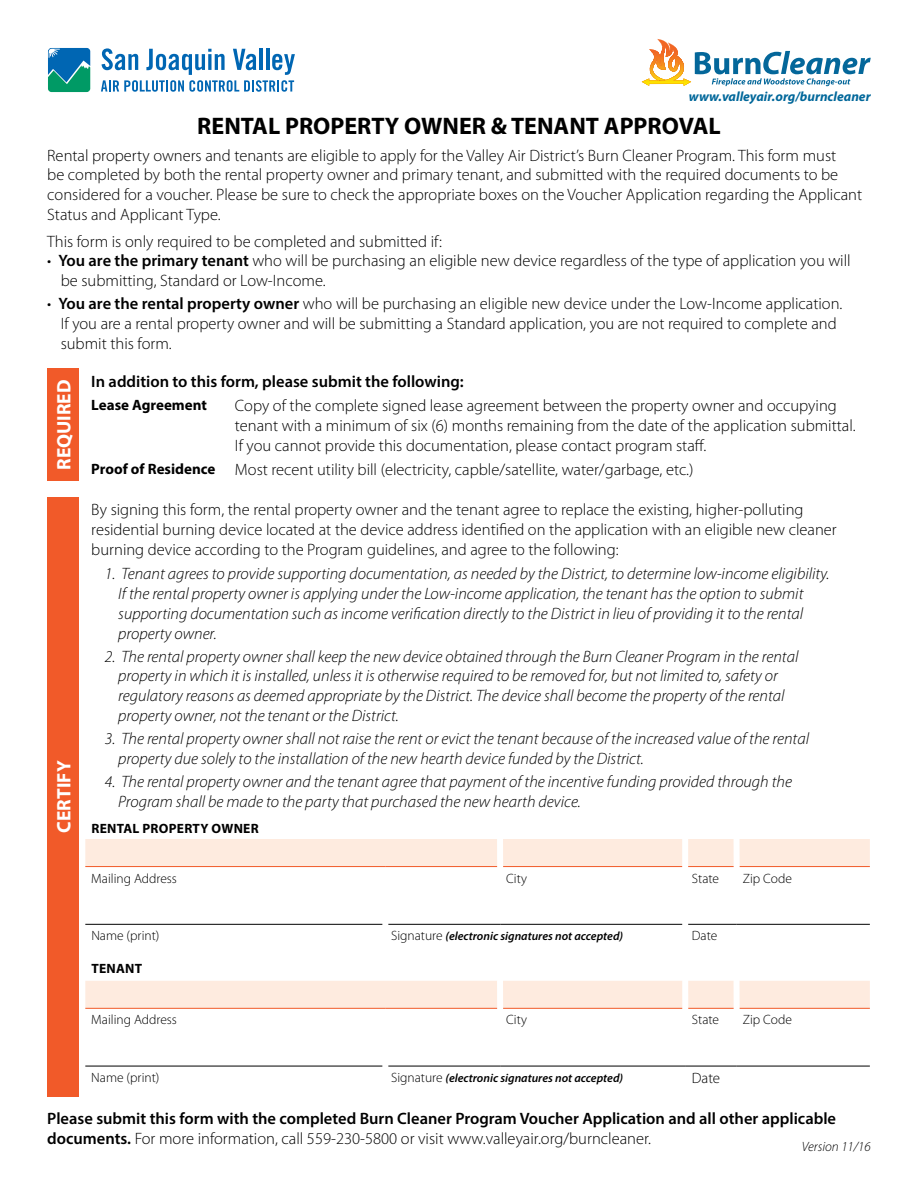
<style>
.page{position:relative;width:918px;height:1188px;background:#fff}
.page>*{position:absolute;margin:0;border:0;box-sizing:border-box;transform-origin:0 0}
.t1{font:700 24px "Myriad Pro";color:#000}
.t2{font:700 19.5px "Myriad Pro";color:#fff}
.t3{font:300 16.5px/19.8px "Myriad Pro";color:#000}
.t4{font:italic 300 16.5px/19.8px "Myriad Pro";color:#000}
.t5{font:600 16.5px/19.8px "Myriad Pro";color:#000}
.t6{font:700 15px "Myriad Pro";color:#000}
.t7{font:300 15px "Myriad Pro";color:#000}
.t8{font:300 13.5px "Myriad Pro";color:#000}
.t9{font:italic 700 13.5px "Myriad Pro";color:#01679a}
.t10{font:700 13.5px "Myriad Pro";letter-spacing:.02em;color:#000}
.t11{font:italic 300 13.5px "Myriad Pro";color:#000}
.t12{font:italic 600 12px "Myriad Pro";color:#000}
.s1{font-weight:600}
.s2{font-weight:700;font-size:15px}
.s3{font-weight:300;font-style:normal;font-size:13.5px}
.s4{font-weight:300}
</style>
<div class="page">
<svg style="left:101px;top:48px;width:194px;height:44px"></svg>
<svg style="left:47px;top:47px;width:44px;height:46px"></svg>
<svg style="left:48px;top:48px;width:42px;height:44px;background:#158799"></svg>
<hr style="left:642px;top:86px;width:49px;height:1px;background:#fcee21">
<svg style="left:642px;top:39px;width:229px;height:47px"></svg>
<div style="left:47px;top:368px;width:32px;height:113px;background:#f15a29"></div>
<div style="left:47px;top:497px;width:32px;height:599px;background:#f15a29"></div>
<svg style="left:85px;top:839px;width:785px;height:169px"></svg>
<hr style="left:85px;top:924px;width:300px;height:1px;background:#000">
<hr style="left:385px;top:924px;width:115px;height:1px;background:#000">
<hr style="left:500px;top:924px;width:186px;height:1px;background:#000">
<hr style="left:686px;top:924px;width:51px;height:1px;background:#000">
<hr style="left:737px;top:924px;width:133px;height:1px;background:#000">
<hr style="left:85px;top:1066px;width:300px;height:1px;background:#000">
<hr style="left:385px;top:1066px;width:115px;height:1px;background:#000">
<hr style="left:500px;top:1066px;width:186px;height:1px;background:#000">
<hr style="left:686px;top:1066px;width:51px;height:1px;background:#000">
<hr style="left:737px;top:1066px;width:133px;height:1px;background:#000">
<hr style="left:85px;top:866px;width:300px;height:1px;background:#f15a29">
<hr style="left:385px;top:866px;width:115px;height:1px;background:#f15a29">
<hr style="left:500px;top:866px;width:186px;height:1px;background:#f15a29">
<hr style="left:686px;top:866px;width:51px;height:1px;background:#f15a29">
<hr style="left:737px;top:866px;width:133px;height:1px;background:#f15a29">
<hr style="left:85px;top:1008px;width:300px;height:1px;background:#f15a29">
<hr style="left:385px;top:1008px;width:115px;height:1px;background:#f15a29">
<hr style="left:500px;top:1008px;width:186px;height:1px;background:#f15a29">
<hr style="left:686px;top:1008px;width:51px;height:1px;background:#f15a29">
<hr style="left:737px;top:1008px;width:133px;height:1px;background:#f15a29">
<div style="left:497px;top:834px;width:6px;height:38px;background:#fff"></div>
<div style="left:382px;top:915px;width:6px;height:24px;background:#fff"></div>
<div style="left:682px;top:821px;width:6px;height:241px;background:#fff"></div>
<div style="left:734px;top:834px;width:6px;height:38px;background:#fff"></div>
<div style="left:382px;top:1057px;width:6px;height:25px;background:#fff"></div>
<div style="left:497px;top:978px;width:6px;height:36px;background:#fff"></div>
<div style="left:734px;top:977px;width:6px;height:38px;background:#fff"></div>
<p class="t9" style="left:689px;top:88px;width:183px">www.valleyair.org/burncleaner</p>
<h1 class="t1" style="left:197px;top:110px;width:525px">RENTAL PROPERTY OWNER &amp; TENANT APPROVAL</h1>
<p class="t3" style="left:47px;top:145px;width:816px">Rental property owners and tenants are eligible to apply for the Valley Air District’s Burn Cleaner Program. This form must<br>be completed by both the rental property owner and primary tenant, and submitted with the required documents to be considered for a voucher. Please be sure to check the appropriate boxes on the Voucher Application regarding the Applicant Status and Applicant Type.</p>
<p class="t3" style="left:47px;top:231px;width:396px">This form is only required to be completed and submitted if:</p>
<p class="t3" style="left:61px;top:251px;width:791px;text-indent:-13px">• <span class="s1">You are the primary tenant</span> who will be purchasing an eligible new device regardless of the type of application you will be submitting, Standard or Low-Income.</p>
<p class="t3" style="left:61px;top:294px;width:783px;text-indent:-13px">• <span class="s1">You are the rental property owner</span> who will be purchasing an eligible new device under the Low-Income application.<br>If you are a rental property owner and will be submitting a Standard application, you are not required to complete and submit this form.</p>
<p class="t2" style="left:51px;top:470px;width:92px;rotate:-90deg">REQUIRED</p>
<p class="t5" style="left:91px;top:371px;width:374px">In addition to this form, please submit the following:</p>
<p class="t6" style="left:91px;top:395px;width:117px">Lease Agreement</p>
<p class="t3" style="left:235px;top:396px;width:622px">Copy of the complete signed lease agreement between the property owner and occupying tenant with a minimum of six (6) months remaining from the date of the application submittal.<br>If you cannot provide this documentation, please contact program staff.</p>
<p class="t3" style="left:91px;top:460px;width:604px"><span class="s2">Proof of Residence</span> Most recent utility bill (electricity, capble/satellite, water/garbage, etc.)</p>
<p class="t2" style="left:51px;top:833px;width:73px;rotate:-90deg">CERTIFY</p>
<p class="t3" style="left:91px;top:500px;width:747px">By signing this form, the rental property owner and the tenant agree to replace the existing, higher-polluting residential burning device located at the device address identified on the application with an eligible new cleaner burning device according to the Program guidelines, and agree to the following:</p>
<p class="t4" style="left:118px;top:564px;width:713px;text-indent:-13px">1. Tenant agrees to provide supporting documentation, as needed by the District, to determine low-income eligibility.<br>If the rental property owner is applying under the Low-income application, the tenant has the option to submit supporting documentation such as income verification directly to the District in lieu of providing it to the rental property owner.</p>
<p class="t4" style="left:118px;top:646px;width:682px;text-indent:-13px">2. The rental property owner shall keep the new device obtained through the Burn Cleaner Program in the rental property in which it is installed, unless it is otherwise required to be removed for, but not limited to, safety or regulatory reasons as deemed appropriate by the District. The device shall become the property of the rental property owner, not the tenant or the District.</p>
<p class="t4" style="left:118px;top:729px;width:692px;text-indent:-13px">3. The rental property owner shall not raise the rent or evict the tenant because of the increased value of the rental property due solely to the installation of the new hearth device funded by the District.</p>
<p class="t4" style="left:118px;top:771px;width:675px;text-indent:-13px">4. The rental property owner and the tenant agree that payment of the incentive funding provided through the<br>Program shall be made to the party that purchased the new hearth device.</p>
<p class="t10" style="left:91px;top:820px;width:17px">Rental</p>
<p class="t10" style="left:143px;top:820px;width:18px">Propert</p>
<p class="t10" style="left:200px;top:820px;width:32px">y Owner</p>
<p class="t8" style="left:91px;top:870px;width:87px">Mailing Address</p>
<p class="t8" style="left:506px;top:870px;width:22px">City</p>
<p class="t8" style="left:692px;top:870px;width:29px">State</p>
<p class="t8" style="left:743px;top:870px;width:51px">Zip Code</p>
<p class="t8" style="left:91px;top:928px;width:70px">Name (print)</p>
<p class="t12" style="left:391px;top:929px;width:233px"><span class="s3">Signature</span> (electronic signatures not accepted)</p>
<p class="t8" style="left:692px;top:928px;width:27px">Date</p>
<p class="t10" style="left:91px;top:959px;width:52px">TENANT</p>
<p class="t8" style="left:91px;top:1012px;width:87px">Mailing Address</p>
<p class="t8" style="left:506px;top:1012px;width:22px">City</p>
<p class="t8" style="left:692px;top:1012px;width:29px">State</p>
<p class="t8" style="left:743px;top:1012px;width:51px">Zip Code</p>
<p class="t8" style="left:91px;top:1070px;width:70px">Name (print)</p>
<p class="t12" style="left:391px;top:1071px;width:233px"><span class="s3">Signature</span> (electronic signatures not accepted)</p>
<p class="t7" style="left:692px;top:1069px;width:30px">Date</p>
<p class="t5" style="left:47px;top:1108px;width:790px">Please submit this form with the completed Burn Cleaner Program Voucher Application and all other applicable documents. <span class="s4">For more information, call 559-230-5800 or visit www.valleyair.org/burncleaner.</span></p>
<p class="t11" style="left:802px;top:1138px;width:70px">Version 11/16</p>
</div>
